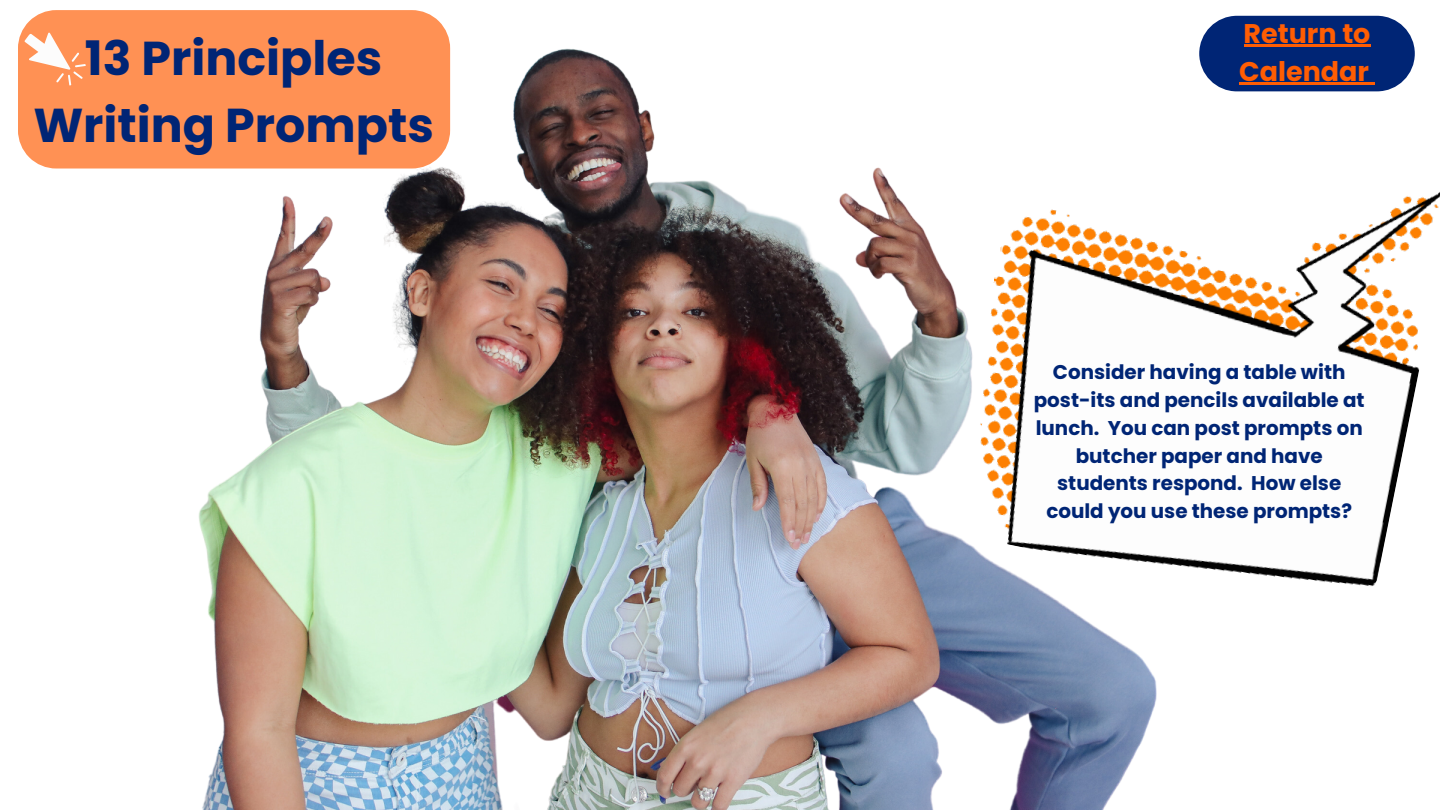
<style>
.page{position:relative;width:1440px;height:810px;background:#fff}
.page>*{position:absolute;margin:0;border:0;box-sizing:border-box;transform-origin:0 0}
.t1{font:700 47.5px/66.5px "Poppins";color:#002575;text-align:center}
.t2{font:700 27px/37.5px "Poppins";color:#ff5d03}
.t3{font:700 19.9px/27.8px "Poppins";color:#002575;text-align:center}
</style>
<div class="page">
<img style="left:199px;top:15px;width:1216px;height:795px">
<div style="left:1199px;top:16px;width:215px;height:76px;background:#002575;border-radius:38px"></div>
<img style="left:943px;top:105px;width:497px;height:512px">
<div style="left:18px;top:10px;width:432px;height:159px;background:#ff9154"></div>
<svg style="left:18px;top:25px;width:68px;height:61px"></svg>
<hr style="left:1244px;top:45px;width:127px;height:2px;background:#ff5d03">
<hr style="left:1239px;top:82px;width:130px;height:2px;background:#ff5d03">
<svg style="left:1369px;top:82px;width:6px;height:2px"></svg>
<p class="t1" style="left:33px;top:25px;width:402px">13 Principles<br>Writing Prompts</p>
<p class="t2" style="left:1239px;top:15px;width:133px">Return to<br>Calendar</p>
<p class="t3" style="left:1034px;top:358px;width:332px">Consider having a table with post-its and pencils available at lunch. You can post prompts on butcher paper and have students respond. How else could you use these prompts?</p>
</div>
